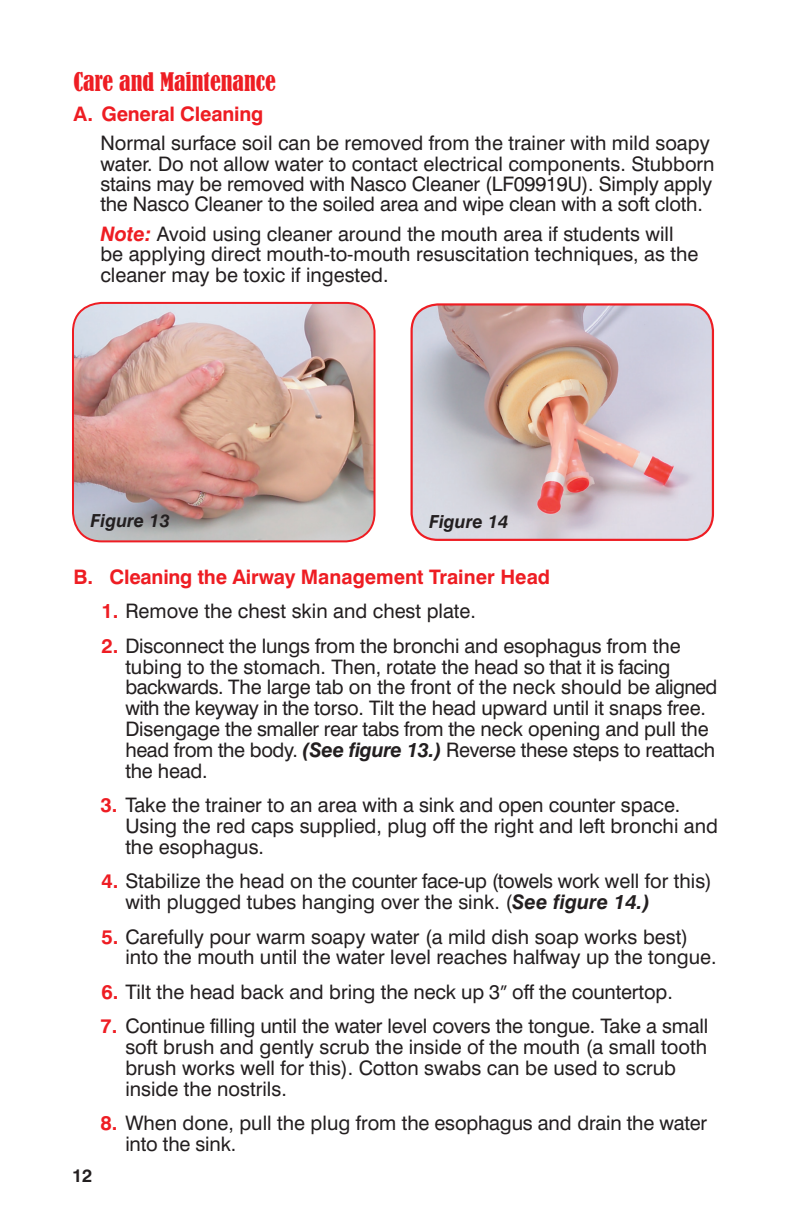
<style>
.page{position:relative;width:792px;height:1224px;background:#fff}
.page>*{position:absolute;margin:0;border:0;box-sizing:border-box;transform-origin:0 0}
.t1{font:condensed 24px "Bernard";color:#ee1d23}
.t2{font:20px/20.8px "Swiss 721 BT";color:#231f20}
.t3{font:700 20px "Swiss 721 BT";letter-spacing:-.01em;color:#ee1d23}
.t4{font:italic 700 18px "Swiss 721 BT";color:#231f20}
.t5{font:700 18px "Swiss 721 BT";color:#231f20}
.s1{font-weight:700;font-style:italic;color:#ee1d23}
.s2{font-weight:700;color:#ee1d23}
.s3{font-weight:700;font-style:italic}
.s4{font-family:"Myriad Pro"}
</style>
<div class="page">
<img style="left:73px;top:303px;width:302px;height:238px">
<div style="left:72px;top:302px;width:304px;height:240px;border:2px solid #ee1d23;border-radius:29px"></div>
<img style="left:412px;top:304px;width:301px;height:236px">
<div style="left:411px;top:303px;width:303px;height:238px;border:2px solid #ee1d23;border-radius:26px"></div>
<p class="t1" style="left:73px;top:68px;width:204px">Care and Maintenance</p>
<p class="t3" style="left:73px;top:101px;width:191px">A. General Cleaning</p>
<p class="t2" style="left:100px;top:133px;width:616px">Normal surface soil can be removed from the trainer with mild soapy water. Do not allow water to contact electrical components. Stubborn stains may be removed with Nasco Cleaner (LF09919U). Simply apply the Nasco Cleaner to the soiled area and wipe clean with a soft cloth.</p>
<p class="t2" style="left:100px;top:223px;width:600px"><span class="s1">Note:</span> Avoid using cleaner around the mouth area if students will be applying direct mouth-to-mouth resuscitation techniques, as the cleaner may be toxic if ingested.</p>
<p class="t4" style="left:91px;top:510px;width:81px">Figure 13</p>
<p class="t4" style="left:429px;top:511px;width:81px">Figure 14</p>
<p class="t3" style="left:73px;top:565px;width:478px">B. Cleaning the Airway Management Trainer Head</p>
<p class="t2" style="left:101px;top:601px;width:376px"><span class="s2">1.</span> Remove the chest skin and chest plate.</p>
<p class="t2" style="left:125px;top:635px;width:594px;text-indent:-24px"><span class="s2">2.</span> Disconnect the lungs from the bronchi and esophagus from the tubing to the stomach. Then, rotate the head so that it is facing backwards. The large tab on the front of the neck should be aligned with the keyway in the torso. Tilt the head upward until it snaps free.<br>Disengage the smaller rear tabs from the neck opening and pull the head from the body. <span class="s3">(See figure 13.)</span> Reverse these steps to reattach the head.</p>
<p class="t2" style="left:125px;top:795px;width:594px;text-indent:-25px"><span class="s2">3.</span> Take the trainer to an area with a sink and open counter space.<br>Using the red caps supplied, plug off the right and left bronchi and the esophagus.</p>
<p class="t2" style="left:125px;top:871px;width:588px;text-indent:-24px"><span class="s2">4.</span> Stabilize the head on the counter face-up (towels work well for this) with plugged tubes hanging over the sink. (<span class="s3">See figure 14.)</span></p>
<p class="t2" style="left:125px;top:926px;width:593px;text-indent:-24px"><span class="s2">5.</span> Carefully pour warm soapy water (a mild dish soap works best) into the mouth until the water level reaches halfway up the tongue.</p>
<p class="t2" style="left:101px;top:981px;width:573px"><span class="s2">6.</span> Tilt the head back and bring the neck up 3<span class="s4">”</span> off the countertop.</p>
<p class="t2" style="left:125px;top:1016px;width:584px;text-indent:-25px"><span class="s2">7.</span> Continue filling until the water level covers the tongue. Take a small soft brush and gently scrub the inside of the mouth (a small tooth brush works well for this). Cotton swabs can be used to scrub inside the nostrils.</p>
<p class="t2" style="left:125px;top:1113px;width:583px;text-indent:-25px"><span class="s2">8.</span> When done, pull the plug from the esophagus and drain the water into the sink.</p>
<p class="t5" style="left:72px;top:1165px;width:22px">12</p>
</div>
